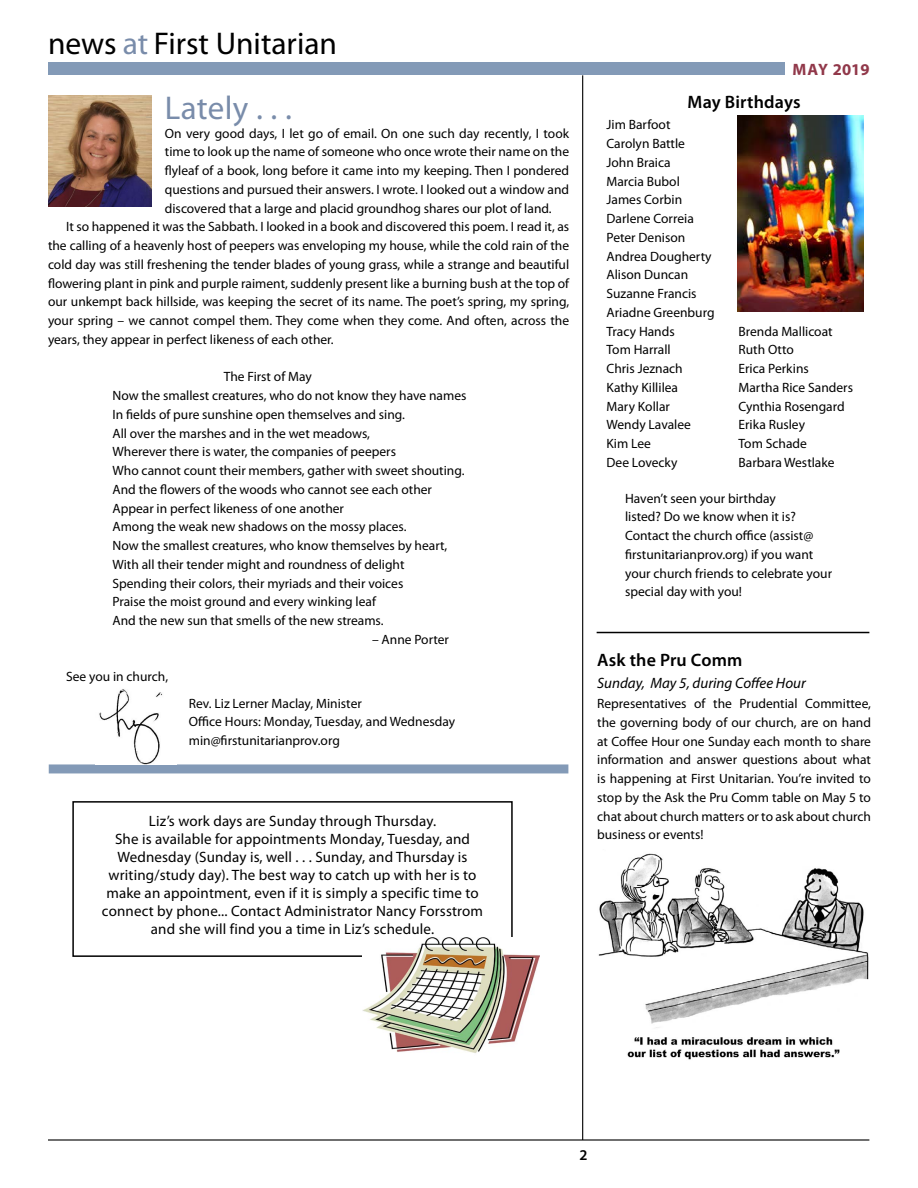
<style>
.page{position:relative;width:918px;height:1188px;background:#fff}
.page>*{position:absolute;margin:0;border:0;box-sizing:border-box;transform-origin:0 0}
.t1{font:33px "Myriad Pro";letter-spacing:.01em;color:#798caa}
.t2{font:31.5px "Myriad Pro";color:#000}
.t3{font:600 18px "Myriad Pro";letter-spacing:.01em;color:#000}
.t4{font:700 16.5px "Myriad Pro";color:#91384a}
.t5{font:15px/18px "Myriad Pro";letter-spacing:.01em;color:#000;text-align:center}
.t6{font:italic 15px "Myriad Pro";color:#000}
.t7{font:600 15px "Myriad Pro";color:#000}
.t8{font:13.5px/18.8px "Myriad Pro";color:#000}
.s1{color:#798caa}
</style>
<div class="page">
<hr style="left:582px;top:75px;width:1px;height:1065px;background:#000">
<div style="left:48px;top:63px;width:736px;height:12px;background:#839ab7"></div>
<hr style="left:48px;top:1139px;width:821px;height:2px;background:#000">
<img style="left:48px;top:95px;width:103px;height:111px">
<div style="left:49px;top:764px;width:519px;height:9px;background:#839ab7"></div>
<img style="left:99px;top:689px;width:64px;height:75px">
<div style="left:72px;top:801px;width:441px;height:156px;border:2px solid #000"></div>
<hr style="left:597px;top:632px;width:272px;height:1px;background:#000">
<img style="left:738px;top:116px;width:126px;height:195px">
<img style="left:598px;top:853px;width:271px;height:207px">
<img style="left:362px;top:937px;width:178px;height:116px">
<h2 class="t2" style="left:48px;top:24px;width:291px">news <span class="s1">at</span> First Unitarian</h2>
<h1 class="t1" style="left:165px;top:87px;width:129px">Lately . . .</h1>
<p class="t8" style="left:165px;top:123px;width:406px">On very good days, I let go of email. On one such day recently, I took</p>
<p class="t8" style="left:165px;top:142px;width:406px">time to look up the name of someone who once wrote their name on the</p>
<p class="t8" style="left:165px;top:161px;width:406px">flyleaf of a book, long before it came into my keeping. Then I pondered</p>
<p class="t8" style="left:165px;top:180px;width:406px">questions and pursued their answers. I wrote. I looked out a window and</p>
<p class="t8" style="left:165px;top:198px;width:388px">discovered that a large and placid groundhog shares our plot of land.</p>
<p class="t8" style="left:66px;top:217px;width:505px">It so happened it was the Sabbath. I looked in a book and discovered this poem. I read it, as</p>
<p class="t8" style="left:48px;top:236px;width:523px">the calling of a heavenly host of peepers was enveloping my house, while the cold rain of the</p>
<p class="t8" style="left:48px;top:255px;width:523px">cold day was still freshening the tender blades of young grass, while a strange and beautiful</p>
<p class="t8" style="left:48px;top:273px;width:523px">flowering plant in pink and purple raiment, suddenly present like a burning bush at the top of</p>
<p class="t8" style="left:48px;top:292px;width:523px">our unkempt back hillside, was keeping the secret of its name. The poet’s spring, my spring,</p>
<p class="t8" style="left:48px;top:311px;width:523px">your spring – we cannot compel them. They come when they come. And often, across the</p>
<p class="t8" style="left:48px;top:330px;width:287px">years, they appear in perfect likeness of each other.</p>
<p class="t8" style="left:113px;top:367px;width:356px;text-indent:111px">The First of May<br>Now the smallest creatures, who do not know they have names In fields of pure sunshine open themselves and sing.<br>All over the marshes and in the wet meadows,<br>Wherever there is water, the companies of peepers<br>Who cannot count their members, gather with sweet shouting.<br>And the flowers of the woods who cannot see each other Appear in perfect likeness of one another<br>Among the weak new shadows on the mossy places.<br>Now the smallest creatures, who know themselves by heart, With all their tender might and roundness of delight<br>Spending their colors, their myriads and their voices<br>Praise the moist ground and every winking leaf<br>And the new sun that smells of the new streams.</p>
<p class="t8" style="left:372px;top:630px;width:79px">– Anne Porter</p>
<p class="t8" style="left:66px;top:667px;width:104px">See you in church,</p>
<p class="t8" style="left:189px;top:694px;width:268px">Rev. Liz Lerner Maclay, Minister<br>Office Hours: Monday, Tuesday, and Wednesday min@firstunitarianprov.org</p>
<p class="t5" style="left:102px;top:812px;width:383px">Liz’s work days are Sunday through Thursday.<br>She is available for appointments Monday, Tuesday, and Wednesday (Sunday is, well . . . Sunday, and Thursday is writing/study day). The best way to catch up with her is to make an appointment, even if it is simply a specific time to connect by phone... Contact Administrator Nancy Forsstrom and she will find you a time in Liz’s schedule.</p>
<p class="t4" style="left:792px;top:59px;width:79px">MAY 2019</p>
<h3 class="t3" style="left:688px;top:90px;width:114px">May Birthdays</h3>
<p class="t8" style="left:607px;top:115px;width:110px">Jim Barfoot<br>Carolyn Battle<br>John Braica<br>Marcia Bubol<br>James Corbin<br>Darlene Correia<br>Peter Denison<br>Andrea Dougherty<br>Alison Duncan<br>Suzanne Francis<br>Ariadne Greenburg<br>Tracy Hands</p>
<p class="t8" style="left:739px;top:322px;width:96px">Brenda Mallicoat</p>
<p class="t8" style="left:607px;top:340px;width:66px">Tom Harrall</p>
<p class="t8" style="left:739px;top:340px;width:57px">Ruth Otto</p>
<p class="t8" style="left:607px;top:359px;width:78px">Chris Jeznach</p>
<p class="t8" style="left:739px;top:359px;width:72px">Erica Perkins</p>
<p class="t8" style="left:607px;top:378px;width:73px">Kathy Killilea</p>
<p class="t8" style="left:739px;top:378px;width:116px">Martha Rice Sanders</p>
<p class="t8" style="left:607px;top:397px;width:65px">Mary Kollar</p>
<p class="t8" style="left:739px;top:397px;width:108px">Cynthia Rosengard</p>
<p class="t8" style="left:607px;top:415px;width:86px">Wendy Lavalee</p>
<p class="t8" style="left:739px;top:415px;width:68px">Erika Rusley</p>
<p class="t8" style="left:607px;top:434px;width:46px">Kim Lee</p>
<p class="t8" style="left:739px;top:434px;width:70px">Tom Schade</p>
<p class="t8" style="left:607px;top:453px;width:72px">Dee Lovecky</p>
<p class="t8" style="left:739px;top:453px;width:98px">Barbara Westlake</p>
<p class="t8" style="left:625px;top:488px;width:208px">Haven’t seen your birthday<br>listed? Do we know when it is?<br>Contact the church office (assist@ firstunitarianprov.org) if you want your church friends to celebrate your special day with you!</p>
<h3 class="t3" style="left:597px;top:648px;width:147px">Ask the Pru Comm</h3>
<p class="t6" style="left:597px;top:673px;width:210px">Sunday, May 5, during Coffee Hour</p>
<p class="t8" style="left:597px;top:694px;width:275px;text-align:justify">Representatives of the Prudential Committee, the governing body of our church, are on hand at Coffee Hour one Sunday each month to share information and answer questions about what is happening at First Unitarian. You’re invited to stop by the Ask the Pru Comm table on May 5 to chat about church matters or to ask about church business or events!</p>
<p class="t7" style="left:579px;top:1145px;width:10px">2</p>
</div>
